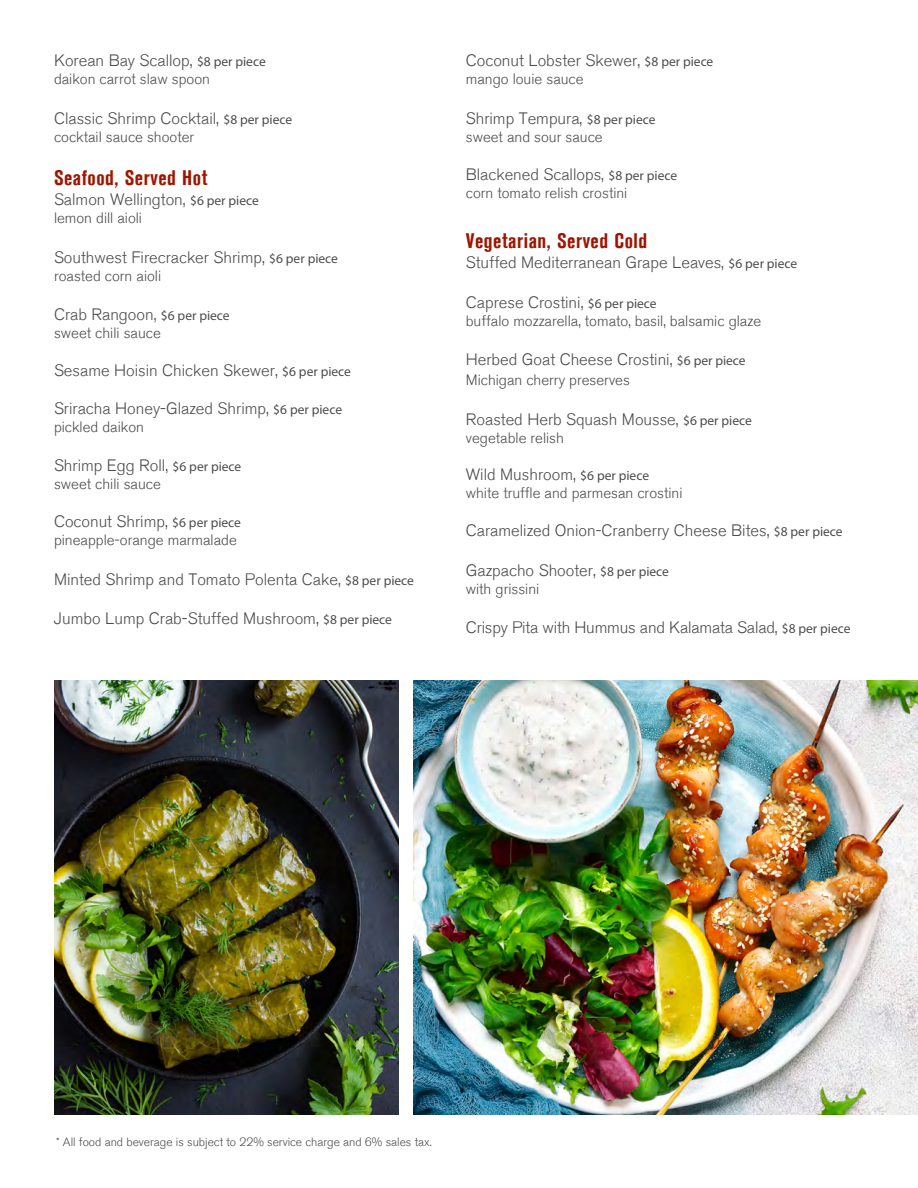
<style>
.page{position:relative;width:918px;height:1188px;background:#fff}
.page>*{position:absolute;margin:0;border:0;box-sizing:border-box;transform-origin:0 0}
.t1{font:700 condensed 21px "Akzidenz Grotesk BE";letter-spacing:.025em;color:#9e1600}
.t2{font:300 16.5px "Akzidenz Grotesk BE";color:#4b4c4d}
.t3{font:300 15px "Akzidenz Grotesk BE";color:#4b4c4d}
.t4{font:300 12px "Akzidenz Grotesk BE";color:#4b4c4d}
.s1{font-family:"Myriad Pro";font-weight:400;font-size:13.5px}
</style>
<div class="page">
<img style="left:54px;top:680px;width:344px;height:434px">
<img style="left:414px;top:680px;width:504px;height:434px">
<p class="t2" style="left:54px;top:51px;width:213px">Korean Bay Scallop, <span class="s1">$8 per piece</span></p>
<p class="t3" style="left:54px;top:71px;width:157px">daikon carrot slaw spoon</p>
<p class="t2" style="left:54px;top:109px;width:240px">Classic Shrimp Cocktail, <span class="s1">$8 per piece</span></p>
<p class="t3" style="left:54px;top:128px;width:142px">cocktail sauce shooter</p>
<p class="t1" style="left:54px;top:166px;width:155px">Seafood, Served Hot</p>
<p class="t2" style="left:54px;top:190px;width:206px">Salmon Wellington, <span class="s1">$6 per piece</span></p>
<p class="t3" style="left:54px;top:209px;width:90px">lemon dill aioli</p>
<p class="t2" style="left:54px;top:248px;width:286px">Southwest Firecracker Shrimp, <span class="s1">$6 per piece</span></p>
<p class="t3" style="left:54px;top:267px;width:109px">roasted corn aioli</p>
<p class="t2" style="left:54px;top:305px;width:177px">Crab Rangoon, <span class="s1">$6 per piece</span></p>
<p class="t3" style="left:54px;top:325px;width:108px">sweet chili sauce</p>
<p class="t2" style="left:54px;top:361px;width:299px">Sesame Hoisin Chicken Skewer, <span class="s1">$6 per piece</span></p>
<p class="t2" style="left:54px;top:399px;width:290px">Sriracha Honey-Glazed Shrimp, <span class="s1">$6 per piece</span></p>
<p class="t3" style="left:54px;top:418px;width:91px">pickled daikon</p>
<p class="t2" style="left:54px;top:456px;width:189px">Shrimp Egg Roll, <span class="s1">$6 per piece</span></p>
<p class="t3" style="left:54px;top:476px;width:108px">sweet chili sauce</p>
<p class="t2" style="left:54px;top:512px;width:189px">Coconut Shrimp, <span class="s1">$6 per piece</span></p>
<p class="t3" style="left:54px;top:532px;width:184px">pineapple-orange marmalade</p>
<p class="t2" style="left:54px;top:570px;width:362px">Minted Shrimp and Tomato Polenta Cake, <span class="s1">$8 per piece</span></p>
<p class="t2" style="left:54px;top:609px;width:340px">Jumbo Lump Crab-Stuffed Mushroom, <span class="s1">$8 per piece</span></p>
<p class="t2" style="left:466px;top:51px;width:249px">Coconut Lobster Skewer, <span class="s1">$8 per piece</span></p>
<p class="t3" style="left:466px;top:71px;width:119px">mango louie sauce</p>
<p class="t2" style="left:466px;top:109px;width:191px">Shrimp Tempura, <span class="s1">$8 per piece</span></p>
<p class="t3" style="left:466px;top:128px;width:138px">sweet and sour sauce</p>
<p class="t2" style="left:466px;top:165px;width:213px">Blackened Scallops, <span class="s1">$8 per piece</span></p>
<p class="t3" style="left:466px;top:184px;width:163px">corn tomato relish crostini</p>
<p class="t1" style="left:466px;top:229px;width:183px">Vegetarian, Served Cold</p>
<p class="t2" style="left:466px;top:253px;width:333px">Stuffed Mediterranean Grape Leaves, <span class="s1">$6 per piece</span></p>
<p class="t2" style="left:466px;top:293px;width:192px">Caprese Crostini, <span class="s1">$6 per piece</span></p>
<p class="t3" style="left:466px;top:312px;width:297px">buffalo mozzarella, tomato, basil, balsamic glaze</p>
<p class="t2" style="left:466px;top:350px;width:281px">Herbed Goat Cheese Crostini, <span class="s1">$6 per piece</span></p>
<p class="t3" style="left:466px;top:371px;width:166px">Michigan cherry preserves</p>
<p class="t2" style="left:466px;top:410px;width:288px">Roasted Herb Squash Mousse, <span class="s1">$6 per piece</span></p>
<p class="t3" style="left:466px;top:429px;width:100px">vegetable relish</p>
<p class="t2" style="left:466px;top:465px;width:185px">Wild Mushroom, <span class="s1">$6 per piece</span></p>
<p class="t3" style="left:466px;top:485px;width:218px">white truffle and parmesan crostini</p>
<p class="t2" style="left:466px;top:521px;width:378px">Caramelized Onion-Cranberry Cheese Bites, <span class="s1">$8 per piece</span></p>
<p class="t2" style="left:466px;top:561px;width:205px">Gazpacho Shooter, <span class="s1">$8 per piece</span></p>
<p class="t3" style="left:466px;top:580px;width:75px">with grissini</p>
<p class="t2" style="left:466px;top:618px;width:386px">Crispy Pita with Hummus and Kalamata Salad, <span class="s1">$8 per piece</span></p>
<p class="t4" style="left:56px;top:1135px;width:377px">* All food and beverage is subject to 22% service charge and 6% sales tax.</p>
</div>
